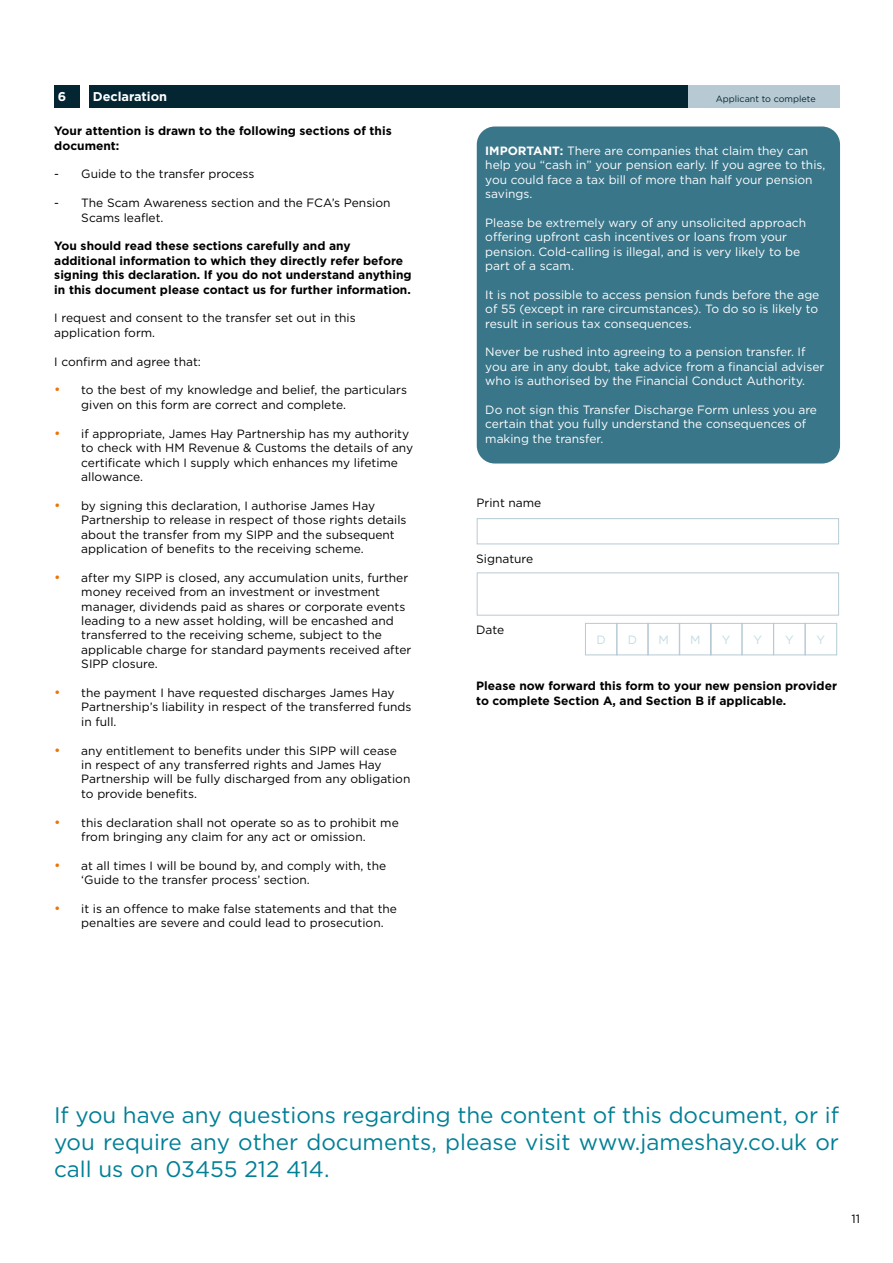
<style>
.page{position:relative;width:893px;height:1263px;background:#fff}
.page>*{position:absolute;margin:0;border:0;box-sizing:border-box;transform-origin:0 0}
.t1{font:22.5px/27px "Gotham";color:#007f95;text-align:justify}
.t2{font:700 12.75px "Gotham";color:#fff}
.t3{font:12px/14.4px "Gotham";color:#000}
.t4{font:12px/14.4px "Gotham";color:#fff}
.t5{font:700 12px/14.4px "Gotham";color:#000}
.t6{font:12px "Gotham";color:#c1dde4}
.t7{font:9px "Gotham";color:#042632}
.s1{font-size:13.5px;color:#ee7402}
.s2{font-weight:700}
</style>
<div class="page">
<div style="left:688px;top:86px;width:152px;height:22px;background:#b7cad3"></div>
<div style="left:89px;top:85px;width:599px;height:22px;background:#042632"></div>
<div style="left:54px;top:85px;width:26px;height:22px;background:#042632"></div>
<div style="left:477px;top:126px;width:363px;height:337px;background:#397689;border-radius:18px"></div>
<div style="left:477px;top:518px;width:362px;height:26px;border:1px solid #b7cad3"></div>
<div style="left:477px;top:572px;width:362px;height:43px;border:1px solid #b7cad3"></div>
<div style="left:585px;top:623px;width:32px;height:32px;border:1px solid #b7cad3"></div>
<div style="left:679px;top:623px;width:33px;height:32px;border:1px solid #b7cad3"></div>
<div style="left:616px;top:623px;width:33px;height:32px;border:1px solid #b7cad3"></div>
<div style="left:710px;top:623px;width:32px;height:32px;border:1px solid #b7cad3"></div>
<div style="left:773px;top:623px;width:32px;height:32px;border:1px solid #b7cad3"></div>
<div style="left:647px;top:623px;width:33px;height:32px;border:1px solid #b7cad3"></div>
<div style="left:742px;top:623px;width:32px;height:32px;border:1px solid #b7cad3"></div>
<div style="left:805px;top:623px;width:32px;height:32px;border:1px solid #b7cad3"></div>
<p class="t2" style="left:58px;top:88px;width:10px">6</p>
<p class="t2" style="left:93px;top:88px;width:76px">Declaration</p>
<p class="t7" style="left:716px;top:93px;width:101px">Applicant to complete</p>
<p class="t5" style="left:54px;top:124px;width:339px">Your attention is drawn to the following sections of this document:</p>
<p class="t3" style="left:54px;top:167px;width:202px">- Guide to the transfer process</p>
<p class="t3" style="left:81px;top:196px;width:311px;text-indent:-27px">- The Scam Awareness section and the FCA’s Pension<br>Scams leaflet.</p>
<p class="t5" style="left:54px;top:239px;width:359px">You should read these sections carefully and any additional information to which they directly refer before signing this declaration. If you do not understand anything in this document please contact us for further information.</p>
<p class="t3" style="left:54px;top:311px;width:303px">I request and consent to the transfer set out in this application form.</p>
<p class="t3" style="left:54px;top:354px;width:148px">I confirm and agree that:</p>
<p class="t3" style="left:81px;top:383px;width:327px;text-indent:-27px"><span class="s1">•</span> to the best of my knowledge and belief, the particulars given on this form are correct and complete.</p>
<p class="t3" style="left:81px;top:426px;width:333px;text-indent:-27px"><span class="s1">•</span> if appropriate, James Hay Partnership has my authority to check with HM Revenue &amp; Customs the details of any certificate which I supply which enhances my lifetime allowance.</p>
<p class="t3" style="left:81px;top:498px;width:327px;text-indent:-27px"><span class="s1">•</span> by signing this declaration, I authorise James Hay Partnership to release in respect of those rights details about the transfer from my SIPP and the subsequent application of benefits to the receiving scheme.</p>
<p class="t3" style="left:81px;top:570px;width:331px;text-indent:-27px"><span class="s1">•</span> after my SIPP is closed, any accumulation units, further money received from an investment or investment manager, dividends paid as shares or corporate events leading to a new asset holding, will be encashed and transferred to the receiving scheme, subject to the applicable charge for standard payments received after SIPP closure.</p>
<p class="t3" style="left:81px;top:685px;width:332px;text-indent:-27px"><span class="s1">•</span> the payment I have requested discharges James Hay<br>Partnership’s liability in respect of the transferred funds in full.</p>
<p class="t3" style="left:81px;top:743px;width:331px;text-indent:-27px"><span class="s1">•</span> any entitlement to benefits under this SIPP will cease in respect of any transferred rights and James Hay Partnership will be fully discharged from any obligation to provide benefits.</p>
<p class="t3" style="left:54px;top:815px;width:346px;text-align:center"><span class="s1">•</span> this declaration shall not operate so as to prohibit me from bringing any claim for any act or omission.</p>
<p class="t3" style="left:81px;top:858px;width:306px;text-indent:-27px"><span class="s1">•</span> at all times I will be bound by, and comply with, the ‘Guide to the transfer process’ section.</p>
<p class="t3" style="left:81px;top:901px;width:317px;text-indent:-27px"><span class="s1">•</span> it is an offence to make false statements and that the penalties are severe and could lead to prosecution.</p>
<p class="t4" style="left:485px;top:143px;width:342px"><span class="s2">IMPORTANT:</span> There are companies that claim they can help you “cash in” your pension early. If you agree to this, you could face a tax bill of more than half your pension savings.</p>
<p class="t4" style="left:485px;top:215px;width:322px">Please be extremely wary of any unsolicited approach offering upfront cash incentives or loans from your pension. Cold-calling is illegal, and is very likely to be part of a scam.</p>
<p class="t4" style="left:485px;top:287px;width:336px;text-align:justify">It is not possible to access pension funds before the age of 55 (except in rare circumstances). To do so is likely to result in serious tax consequences.</p>
<p class="t4" style="left:485px;top:345px;width:341px">Never be rushed into agreeing to a pension transfer. If you are in any doubt, take advice from a financial adviser who is authorised by the Financial Conduct Authority.</p>
<p class="t4" style="left:485px;top:402px;width:333px">Do not sign this Transfer Discharge Form unless you are certain that you fully understand the consequences of making the transfer.</p>
<p class="t3" style="left:477px;top:495px;width:66px">Print name</p>
<p class="t3" style="left:476px;top:551px;width:59px">Signature</p>
<p class="t3" style="left:476px;top:622px;width:30px">Date</p>
<p class="t6" style="left:596px;top:632px;width:11px">D</p>
<p class="t6" style="left:628px;top:632px;width:11px">D</p>
<p class="t6" style="left:658px;top:632px;width:12px">M</p>
<p class="t6" style="left:690px;top:632px;width:12px">M</p>
<p class="t6" style="left:722px;top:632px;width:10px">Y</p>
<p class="t6" style="left:753px;top:632px;width:10px">Y</p>
<p class="t6" style="left:785px;top:632px;width:10px">Y</p>
<p class="t6" style="left:817px;top:632px;width:10px">Y</p>
<p class="t5" style="left:476px;top:679px;width:362px">Please now forward this form to your new pension provider to complete Section A, and Section B if applicable.</p>
<h1 class="t1" style="left:54px;top:1101px;width:786px">If you have any questions regarding the content of this document, or if you require any other documents, please visit www.jameshay.co.uk or call us on 03455 212 414.</h1>
<p class="t3" style="left:851px;top:1212px;width:10px">11</p>
</div>
